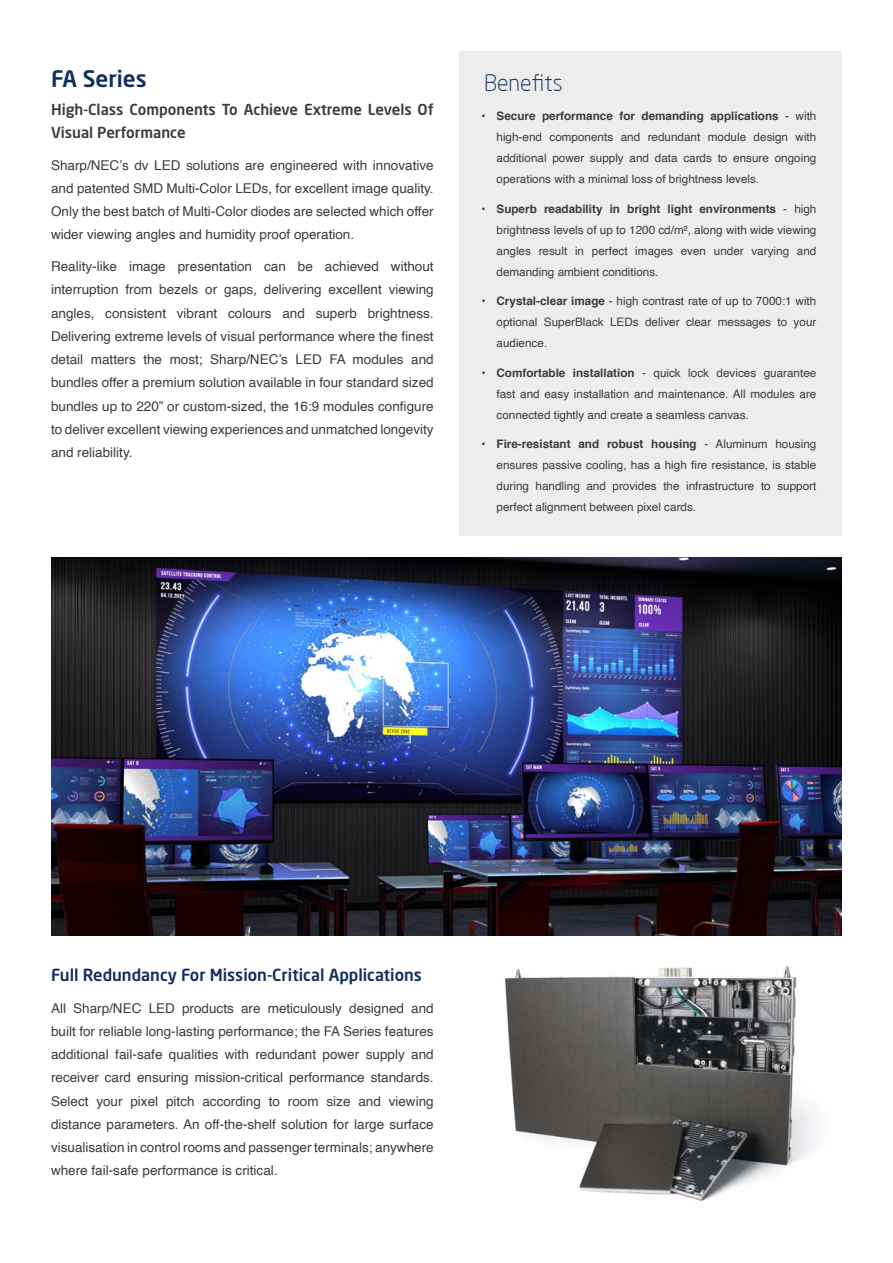
<style>
.page{position:relative;width:893px;height:1263px;background:#fff}
.page>*{position:absolute;margin:0;border:0;box-sizing:border-box;transform-origin:0 0}
.t1{font:500 22.5px "Neo Sans Pro";color:#122e5c}
.t2{font:300 22.5px "Neo Sans Pro";color:#122e5c}
.t3{font:500 16.5px "Neo Sans Pro";color:#122e5c}
.t4{font:500 15px/22.5px "Neo Sans Pro";color:#3c3c3b}
.t5{font:13.5px/23.2px "Helvetica";color:#3c3c3b;text-align:justify}
.t6{font:11.7px/21px "Helvetica";color:#3c3c3b;text-align:justify}
.s1{font-weight:700}
</style>
<div class="page">
<img style="left:51px;top:557px;width:791px;height:378px">
<div style="left:459px;top:51px;width:383px;height:485px;background:#ededed"></div>
<img style="left:505px;top:966px;width:313px;height:235px">
<h1 class="t1" style="left:51px;top:65px;width:97px">FA Series</h1>
<p class="t4" style="left:51px;top:98px;width:384px">High-Class Components To Achieve Extreme Levels Of<br>Visual Performance</p>
<p class="t5" style="left:51px;top:154px;width:384px">Sharp/NEC’s dv LED solutions are engineered with innovative and patented SMD Multi-Color LEDs, for excellent image quality.<br>Only the best batch of Multi-Color diodes are selected which offer wider viewing angles and humidity proof operation.</p>
<p class="t5" style="left:51px;top:255px;width:384px">Reality-like image presentation can be achieved without interruption from bezels or gaps, delivering excellent viewing angles, consistent vibrant colours and superb brightness.<br>Delivering extreme levels of visual performance where the finest detail matters the most; Sharp/NEC’s LED FA modules and bundles offer a premium solution available in four standard sized bundles up to 220” or custom-sized, the 16:9 modules configure to deliver excellent viewing experiences and unmatched longevity and reliability.</p>
<h1 class="t2" style="left:484px;top:69px;width:80px">Benefits</h1>
<p class="t6" style="left:496px;top:106px;width:321px;text-indent:-15px"><span class="s1">• Secure performance for demanding applications</span> - with high-end components and redundant module design with additional power supply and data cards to ensure ongoing operations with a minimal loss of brightness levels.</p>
<p class="t6" style="left:496px;top:199px;width:321px;text-indent:-15px"><span class="s1">• Superb readability in bright light environments</span> - high brightness levels of up to 1200 cd/m², along with wide viewing angles result in perfect images even under varying and demanding ambient conditions.</p>
<p class="t6" style="left:496px;top:291px;width:321px;text-indent:-15px"><span class="s1">• Crystal-clear image</span> - high contrast rate of up to 7000:1 with optional SuperBlack LEDs deliver clear messages to your audience.</p>
<p class="t6" style="left:496px;top:363px;width:321px;text-indent:-15px"><span class="s1">• Comfortable installation</span> - quick lock devices guarantee fast and easy installation and maintenance. All modules are connected tightly and create a seamless canvas.</p>
<p class="t6" style="left:496px;top:434px;width:321px;text-indent:-15px"><span class="s1">• Fire-resistant and robust housing</span> - Aluminum housing ensures passive cooling, has a high fire resistance, is stable during handling and provides the infrastructure to support perfect alignment between pixel cards.</p>
<p class="t3" style="left:51px;top:964px;width:372px">Full Redundancy For Mission-Critical Applications</p>
<p class="t5" style="left:51px;top:997px;width:384px">All Sharp/NEC LED products are meticulously designed and built for reliable long-lasting performance; the FA Series features additional fail-safe qualities with redundant power supply and receiver card ensuring mission-critical performance standards.<br>Select your pixel pitch according to room size and viewing distance parameters. An off-the-shelf solution for large surface visualisation in control rooms and passenger terminals; anywhere where fail-safe performance is critical.</p>
</div>
